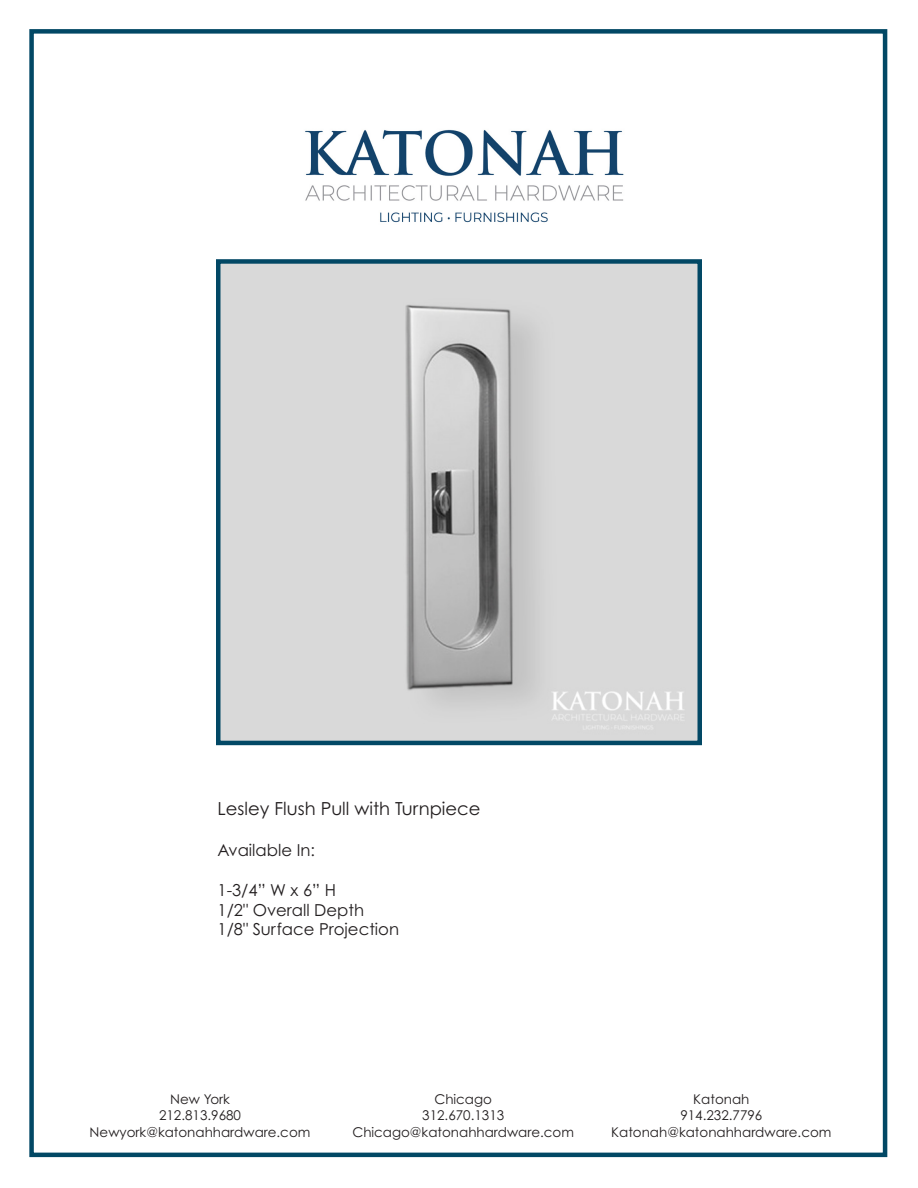
<style>
.page{position:relative;width:918px;height:1188px;background:#fff}
.page>*{position:absolute;margin:0;border:0;box-sizing:border-box;transform-origin:0 0}
.t1{font:18px "Century Gothic Pro";color:#231f20}
.t2{font:16.5px "Century Gothic Pro";color:#231f20}
.t3{font:13.5px "Century Gothic Pro";color:#231f20}
</style>
<div class="page">
<div style="left:29px;top:29px;width:858px;height:1128px;border:4px solid #024865"></div>
<img style="left:221px;top:264px;width:476px;height:476px">
<div style="left:216px;top:259px;width:486px;height:486px;border:4px solid #024865"></div>
<img style="left:305px;top:129px;width:319px;height:94px">
<p class="t1" style="left:218px;top:797px;width:265px">Lesley Flush Pull with Turnpiece</p>
<p class="t2" style="left:218px;top:840px;width:99px">Available In:</p>
<p class="t2" style="left:218px;top:880px;width:120px">1-3/4” W x 6” H</p>
<p class="t2" style="left:218px;top:900px;width:148px">1/2" Overall Depth</p>
<p class="t2" style="left:218px;top:919px;width:183px">1/8" Surface Projection</p>
<p class="t3" style="left:170px;top:1091px;width:61px">New York</p>
<p class="t3" style="left:159px;top:1107px;width:83px">212.813.9680</p>
<p class="t3" style="left:90px;top:1123px;width:222px">Newyork@katonahhardware.com</p>
<p class="t3" style="left:434px;top:1091px;width:59px">Chicago</p>
<p class="t3" style="left:422px;top:1107px;width:83px">312.670.1313</p>
<p class="t3" style="left:352px;top:1123px;width:223px">Chicago@katonahhardware.com</p>
<p class="t3" style="left:693px;top:1091px;width:58px">Katonah</p>
<p class="t3" style="left:680px;top:1107px;width:83px">914.232.7796</p>
<p class="t3" style="left:611px;top:1123px;width:222px">Katonah@katonahhardware.com</p>
</div>
